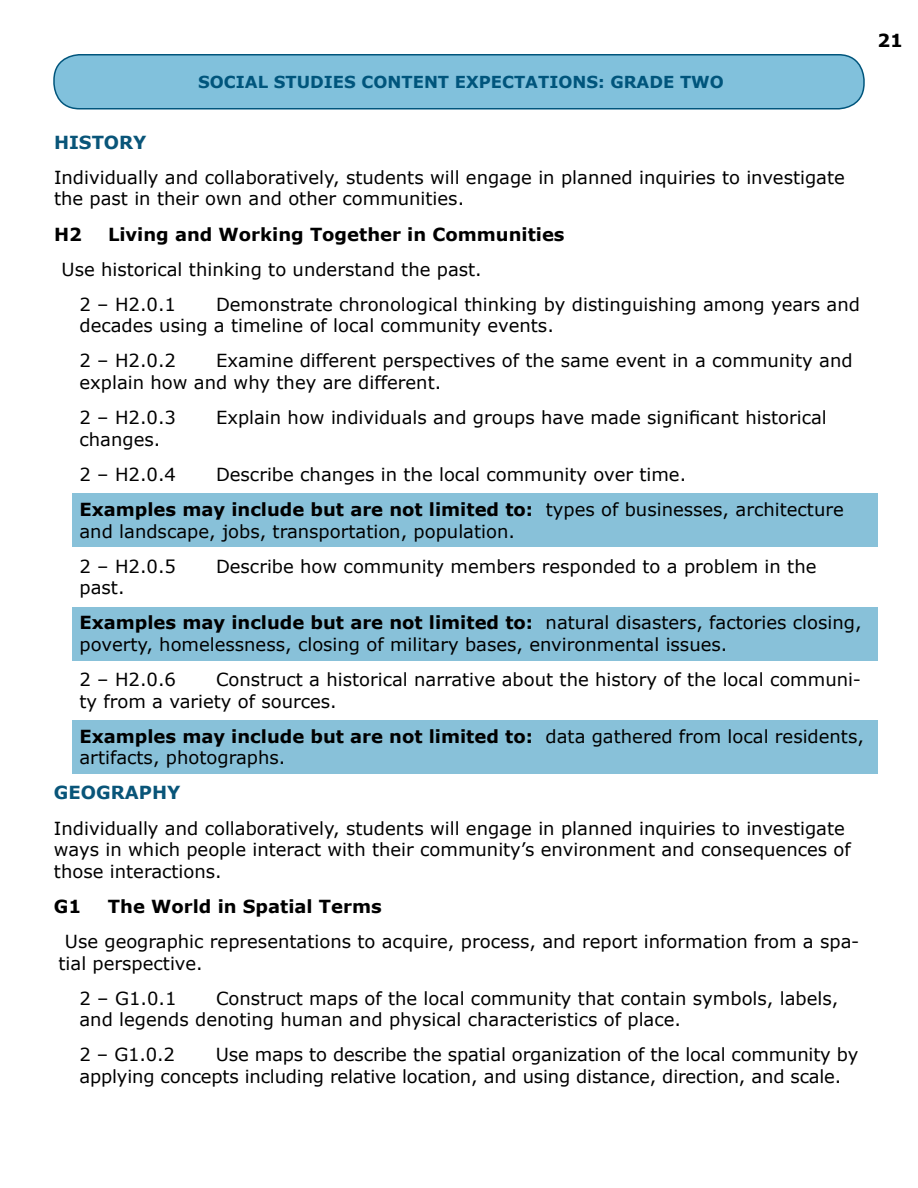
<style>
.page{position:relative;width:918px;height:1188px;background:#fff}
.page>*{position:absolute;margin:0;border:0;box-sizing:border-box;transform-origin:0 0}
.t1{font:18px/21.6px "Verdana";color:#000}
.t2{font:700 18px "Verdana";color:#000}
.t3{font:700 18px "Verdana";color:#095579}
.t4{font:700 16.5px "Verdana";color:#00557c}
.s1{font-weight:700}
</style>
<div class="page">
<div style="left:72px;top:607px;width:806px;height:54px;background:#88c1d9"></div>
<div style="left:72px;top:493px;width:806px;height:54px;background:#88c1d9"></div>
<div style="left:72px;top:720px;width:806px;height:54px;background:#88c1d9"></div>
<div style="left:54px;top:55px;width:810px;height:54px;background:#81c1dc;border-radius:26px"></div>
<div style="left:53px;top:54px;width:812px;height:56px;border:2px solid #00557c;border-radius:26px"></div>
<p class="t4" style="left:198px;top:71px;width:527px">SOCIAL STUDIES CONTENT EXPECTATIONS: GRADE TWO</p>
<p class="t2" style="left:878px;top:29px;width:27px">21</p>
<p class="t3" style="left:54px;top:131px;width:94px">HISTORY</p>
<p class="t1" style="left:54px;top:167px;width:792px">Individually and collaboratively, students will engage in planned inquiries to investigate the past in their own and other communities.</p>
<p class="t2" style="left:54px;top:222px;width:29px">H2</p>
<p class="t2" style="left:108px;top:222px;width:458px">Living and Working Together in Communities</p>
<p class="t1" style="left:62px;top:259px;width:422px">Use historical thinking to understand the past.</p>
<p class="t1" style="left:80px;top:294px;width:98px">2 – H2.0.1</p>
<p class="t1" style="left:80px;top:294px;width:782px;text-indent:136px">Demonstrate chronological thinking by distinguishing among years and decades using a timeline of local community events.</p>
<p class="t1" style="left:80px;top:350px;width:98px">2 – H2.0.2</p>
<p class="t1" style="left:80px;top:350px;width:775px;text-indent:136px">Examine different perspectives of the same event in a community and explain how and why they are different.</p>
<p class="t1" style="left:80px;top:407px;width:98px">2 – H2.0.3</p>
<p class="t1" style="left:216px;top:407px;width:612px">Explain how individuals and groups have made significant historical</p>
<p class="t1" style="left:80px;top:422px;width:98px;line-height:35.1px">changes.<br>2 – H2.0.4</p>
<p class="t1" style="left:216px;top:464px;width:472px">Describe changes in the local community over time.</p>
<p class="t1" style="left:80px;top:499px;width:766px"><span class="s1">Examples may include but are not limited to:</span> types of businesses, architecture and landscape, jobs, transportation, population.</p>
<p class="t1" style="left:80px;top:556px;width:98px">2 – H2.0.5</p>
<p class="t1" style="left:216px;top:556px;width:602px">Describe how community members responded to a problem in the</p>
<p class="t1" style="left:80px;top:577px;width:47px">past.</p>
<p class="t1" style="left:80px;top:612px;width:784px"><span class="s1">Examples may include but are not limited to:</span> natural disasters, factories closing, poverty, homelessness, closing of military bases, environmental issues.</p>
<p class="t1" style="left:80px;top:669px;width:98px">2 – H2.0.6</p>
<p class="t1" style="left:80px;top:669px;width:783px;text-indent:136px">Construct a historical narrative about the history of the local communi&shy;ty from a variety of sources.</p>
<p class="t1" style="left:80px;top:726px;width:786px"><span class="s1">Examples may include but are not limited to:</span> data gathered from local residents, artifacts, photographs.</p>
<p class="t3" style="left:54px;top:781px;width:128px">GEOGRAPHY</p>
<p class="t1" style="left:54px;top:817px;width:798px">Individually and collaboratively, students will engage in planned inquiries to investigate ways in which people interact with their community’s environment and consequences of those interactions.</p>
<p class="t2" style="left:54px;top:895px;width:29px">G1</p>
<p class="t2" style="left:108px;top:895px;width:275px">The World in Spatial Terms</p>
<p class="t1" style="left:58px;top:931px;width:802px;text-indent:6px">Use geographic representations to acquire, process, and report information from a spa&shy;tial perspective.</p>
<p class="t1" style="left:80px;top:988px;width:98px">2 – G1.0.1</p>
<p class="t1" style="left:80px;top:988px;width:760px;text-indent:136px">Construct maps of the local community that contain symbols, labels, and legends denoting human and physical characteristics of place.</p>
<p class="t1" style="left:80px;top:1044px;width:97px">2 – G1.0.2</p>
<p class="t1" style="left:80px;top:1044px;width:781px;text-indent:136px">Use maps to describe the spatial organization of the local community by applying concepts including relative location, and using distance, direction, and scale.</p>
</div>
